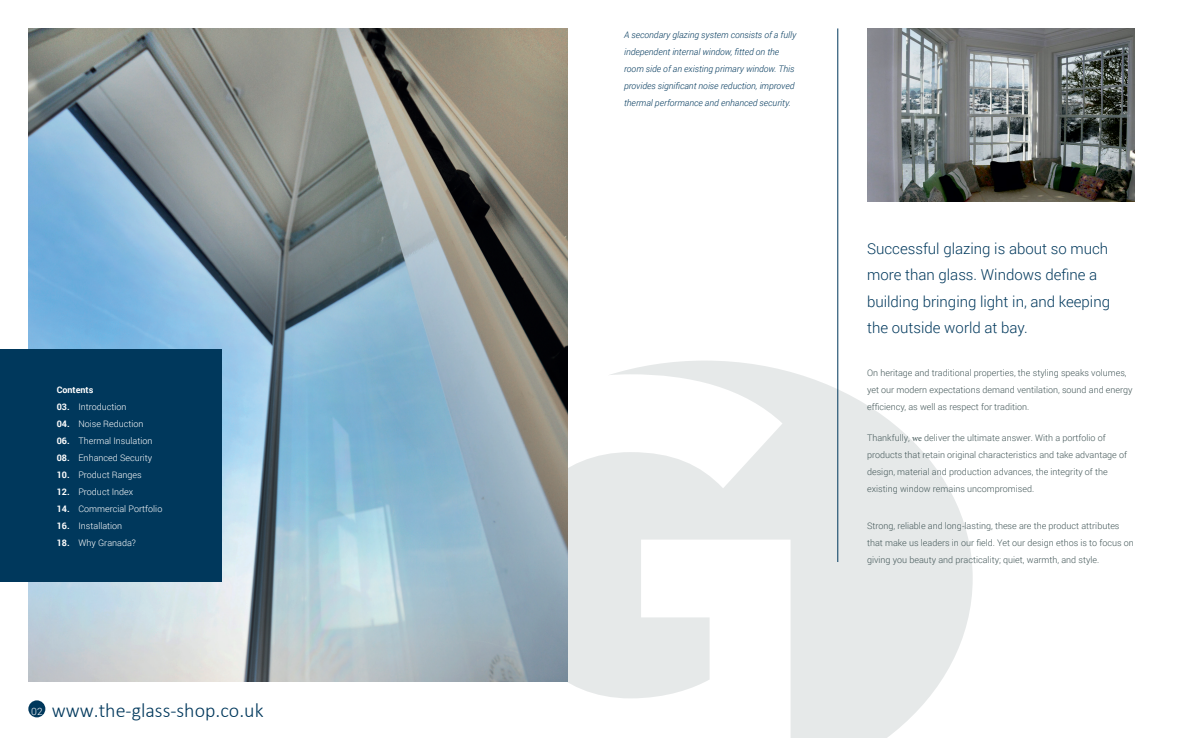
<style>
.page{position:relative;width:1191px;height:738px;background:#fff}
.page>*{position:absolute;margin:0;border:0;box-sizing:border-box;transform-origin:0 0}
.t1{font:300 20px "Calibri";color:#00385c}
.t2{font:300 15px/26px "Roboto";color:#00385c}
.t3{font:300 9px/17px "Roboto";color:#435758}
.t4{font:italic 300 9px/17px "Roboto";color:#00385c}
.t5{font:300 9px "Roboto";color:#fff}
.t6{font:700 9px "Roboto";color:#fff}
.s1{font-weight:700}
.s2{font-family:"Roboto";font-size:10px;color:#fff}
.s3{font-family:"Minion Pro";font-weight:400}
</style>
<div class="page">
<svg style="left:511px;top:360px;width:461px;height:377px;fill:#e6e9e9"></svg>
<div style="left:28px;top:699px;width:17px;height:17px;background:#00385c;border-radius:50%"></div>
<img style="left:28px;top:28px;width:539px;height:652px">
<div style="left:0;top:349px;width:221px;height:232px;background:#00385c"></div>
<img style="left:867px;top:28px;width:267px;height:173px">
<hr style="left:837px;top:28px;width:1px;height:533px;background:#00385c">
<p class="t6" style="left:57px;top:383px;width:38px">Contents</p>
<p class="t5" style="left:57px;top:400px;width:71px"><span class="s1">03.</span> Introduction</p>
<p class="t5" style="left:57px;top:417px;width:88px"><span class="s1">04.</span> Noise Reduction</p>
<p class="t5" style="left:57px;top:434px;width:97px"><span class="s1">06.</span> Thermal Insulation</p>
<p class="t5" style="left:57px;top:451px;width:97px"><span class="s1">08.</span> Enhanced Security</p>
<p class="t5" style="left:57px;top:468px;width:87px"><span class="s1">10.</span> Product Ranges</p>
<p class="t5" style="left:57px;top:485px;width:78px"><span class="s1">12.</span> Product Index</p>
<p class="t5" style="left:57px;top:502px;width:107px"><span class="s1">14.</span> Commercial Portfolio</p>
<p class="t5" style="left:57px;top:519px;width:67px"><span class="s1">16.</span> Installation</p>
<p class="t5" style="left:57px;top:536px;width:81px"><span class="s1">18.</span> Why Granada?</p>
<h1 class="t1" style="left:31px;top:697px;width:234px"><span class="s2">02</span> www.the-glass-shop.co.uk</h1>
<p class="t4" style="left:624px;top:26px;width:174px">A secondary glazing system consists of a fully independent internal window, fitted on the room side of an existing primary window. This provides significant noise reduction, improved thermal performance and enhanced security.</p>
<h2 class="t2" style="left:867px;top:235px;width:244px">Successful glazing is about so much more than glass. Windows define a building bringing light in, and keeping the outside world at bay.</h2>
<p class="t3" style="left:867px;top:363px;width:267px">On heritage and traditional properties, the styling speaks volumes, yet our modern expectations demand ventilation, sound and energy efficiency, as well as respect for tradition.</p>
<p class="t3" style="left:867px;top:428px;width:261px">Thankfully, <span class="s3">we</span> deliver the ultimate answer. With a portfolio of products that retain original characteristics and take advantage of design, material and production advances, the integrity of the existing window remains uncompromised.</p>
<p class="t3" style="left:867px;top:516px;width:268px">Strong, reliable and long-lasting, these are the product attributes that make us leaders in our field. Yet our design ethos is to focus on giving you beauty and practicality; quiet, warmth, and style.</p>
</div>
